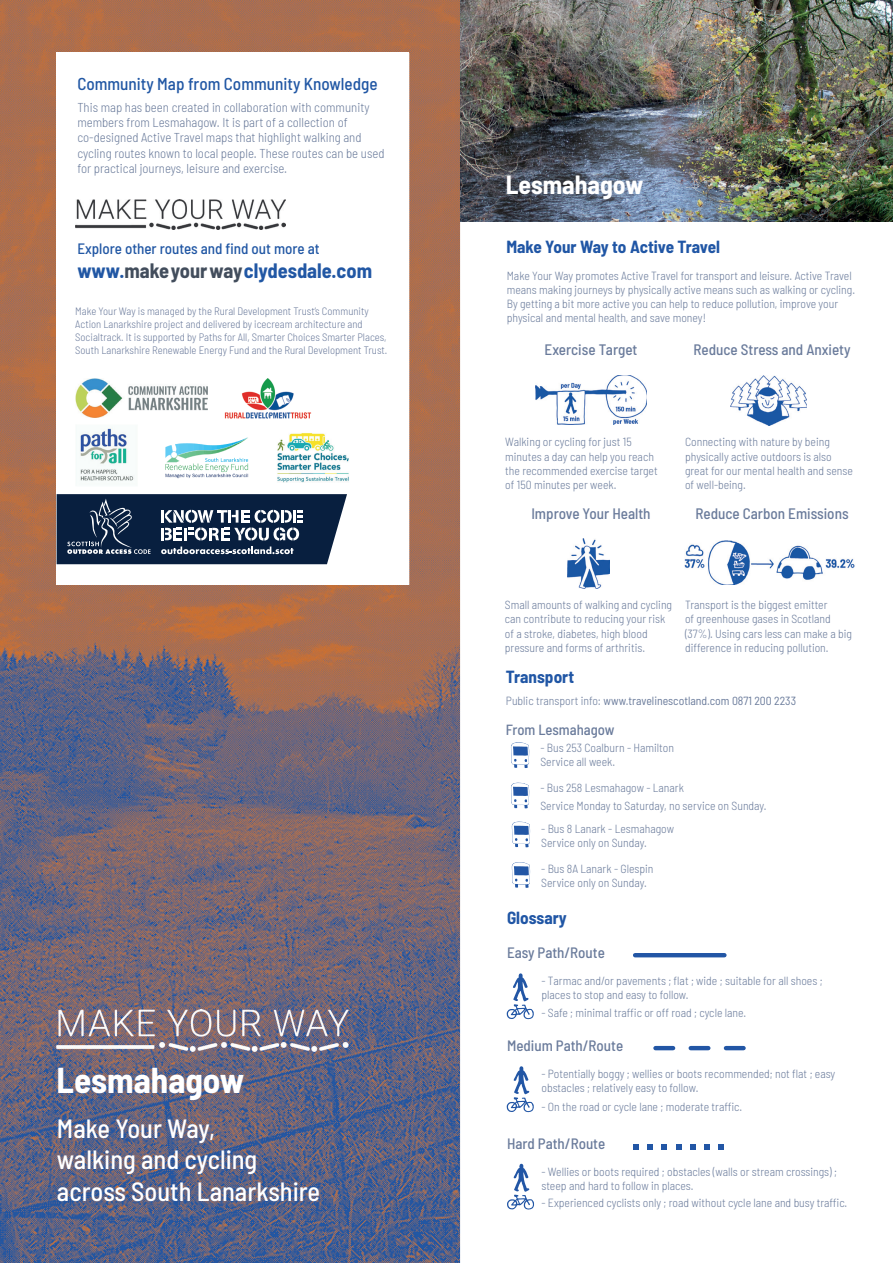
<style>
.page{position:relative;width:893px;height:1263px;background:#fff}
.page>*{position:absolute;margin:0;border:0;box-sizing:border-box;transform-origin:0 0}
.t1{font:700 semi-condensed 35.1px "Barlow";color:#fff}
.t2{font:500 semi-condensed 26.4px/31.7px "Barlow";color:#fff}
.t3{font:700 semi-condensed 25.8px "Barlow";color:#fff}
.t4{font:700 semi-condensed 20.4px "Barlow";color:#2157a4}
.t5{font:700 semi-condensed 17.1px "Barlow";color:#2056a5}
.t6{font:500 semi-condensed 17.1px "Barlow";color:#2157a4}
.t7{font:500 semi-condensed 15.15px "Barlow";color:#6a7b9b}
.t8{font:500 semi-condensed 15px "Barlow";color:#6a7b9b}
.t9{font:500 semi-condensed 15px "Barlow";color:#2157a4}
.t10{font:500 semi-condensed 14.7px "Barlow";color:#6a7b9b}
.t11{font:300 semi-condensed 12.9px/15.5px "Barlow";color:#6a7b9b}
.t12{font:300 semi-condensed 11.85px/14.1px "Barlow";color:#6a7b9b}
.t13{font:semi-condensed 11.85px "Barlow";color:#6a7b9b}
.t14{font:300 semi-condensed 10.65px/12.9px "Barlow";color:#6b7b9c}
.s1{color:#424d5c}
.s2{font-weight:300}
</style>
<div class="page">
<img style="left:0;top:0;width:460px;height:1263px">
<div style="left:57px;top:53px;width:352px;height:532px;background:#fff"></div>
<img style="left:224px;top:379px;width:88px;height:40px">
<img style="left:277px;top:433px;width:72px;height:50px">
<img style="left:76px;top:379px;width:131px;height:39px">
<svg style="left:57px;top:494px;width:290px;height:70px;background:#30435e"></svg>
<img style="left:80px;top:428px;width:55px;height:53px">
<img style="left:165px;top:437px;width:84px;height:42px">
<img style="left:57px;top:1009px;width:292px;height:42px">
<img style="left:76px;top:200px;width:209px;height:30px">
<img style="left:460px;top:0;width:433px;height:221px">
<img style="left:731px;top:375px;width:76px;height:50px">
<img style="left:536px;top:375px;width:111px;height:50px">
<img style="left:568px;top:539px;width:42px;height:49px">
<img style="left:685px;top:541px;width:170px;height:44px">
<svg style="left:507px;top:973px;width:27px;height:46px"></svg>
<svg style="left:507px;top:1066px;width:27px;height:46px"></svg>
<svg style="left:507px;top:1164px;width:27px;height:45px"></svg>
<svg style="left:655px;top:1046px;width:90px;height:4px"></svg>
<hr style="left:635px;top:953px;width:89px;height:4px;background:#2256a5">
<svg style="left:718px;top:1144px;width:6px;height:5px"></svg>
<svg style="left:704px;top:1144px;width:6px;height:5px"></svg>
<svg style="left:690px;top:1144px;width:6px;height:5px"></svg>
<svg style="left:676px;top:1144px;width:5px;height:5px"></svg>
<svg style="left:661px;top:1144px;width:6px;height:5px"></svg>
<svg style="left:647px;top:1144px;width:6px;height:5px"></svg>
<svg style="left:633px;top:1144px;width:6px;height:5px"></svg>
<svg style="left:511px;top:742px;width:18px;height:26px"></svg>
<svg style="left:511px;top:783px;width:18px;height:25px"></svg>
<svg style="left:512px;top:822px;width:18px;height:25px"></svg>
<svg style="left:512px;top:862px;width:18px;height:26px"></svg>
<h3 class="t6" style="left:77px;top:72px;width:302px">Community Map from Community Knowledge</h3>
<p class="t11" style="left:77px;top:98px;width:309px">This map has been created in collaboration with community members from Lesmahagow. It is part of a collection of co-designed Active Travel maps that highlight walking and cycling routes known to local people. These routes can be used for practical journeys, leisure and exercise.</p>
<p class="t9" style="left:77px;top:238px;width:244px">Explore other routes and find out more at</p>
<h3 class="t4" style="left:77px;top:256px;width:296px">www.<span class="s1">makeyourway</span>clydesdale.com</h3>
<p class="t14" style="left:75px;top:304px;width:314px">Make Your Way is managed by the Rural Development Trust’s Community Action Lanarkshire project and delivered by icecream architecture and Socialtrack. It is supported by Paths for All, Smarter Choices Smarter Places, South Lanarkshire Renewable Energy Fund and the Rural Development Trust.</p>
<h1 class="t1" style="left:57px;top:1055px;width:189px">Lesmahagow</h1>
<h2 class="t2" style="left:57px;top:1110px;width:265px">Make Your Way,<br>walking and cycling across South Lanarkshire</h2>
<h3 class="t3" style="left:506px;top:166px;width:139px">Lesmahagow</h3>
<h3 class="t5" style="left:506px;top:234px;width:215px">Make Your Way to Active Travel</h3>
<p class="t12" style="left:507px;top:267px;width:350px">Make Your Way promotes Active Travel for transport and leisure. Active Travel means making journeys by physically active means such as walking or cycling.<br>By getting a bit more active you can help to reduce pollution, improve your physical and mental health, and save money!</p>
<p class="t7" style="left:545px;top:339px;width:94px">Exercise Target</p>
<p class="t7" style="left:693px;top:339px;width:159px">Reduce Stress and Anxiety</p>
<p class="t12" style="left:505px;top:434px;width:154px">Walking or cycling for just 15 minutes a day can help you reach the recommended exercise target of 150 minutes per week.</p>
<p class="t12" style="left:685px;top:434px;width:169px">Connecting with nature by being physically active outdoors is also great for our mental health and sense of well-being.</p>
<p class="t7" style="left:531px;top:502px;width:121px">Improve Your Health</p>
<p class="t7" style="left:695px;top:502px;width:155px">Reduce Carbon Emissions</p>
<p class="t12" style="left:505px;top:597px;width:169px">Small amounts of walking and cycling can contribute to reducing your risk of a stroke, diabetes, high blood pressure and forms of arthritis.</p>
<p class="t12" style="left:685px;top:597px;width:168px">Transport is the biggest emitter<br>of greenhouse gases in Scotland (37%). Using cars less can make a big difference in reducing pollution.</p>
<h3 class="t5" style="left:506px;top:664px;width:70px">Transport</h3>
<p class="t13" style="left:506px;top:692px;width:292px"><span class="s2">Public transport info:</span> www.travelinescotland.com 0871 200 2233</p>
<p class="t10" style="left:506px;top:719px;width:110px">From Lesmahagow</p>
<p class="t12" style="left:540px;top:740px;width:135px">- Bus 253 Coalburn - Hamilton<br>Service all week.</p>
<p class="t12" style="left:540px;top:778px;width:228px;line-height:17.5px">- Bus 258 Lesmahagow - Lanark<br>Service Monday to Saturday, no service on Sunday.</p>
<p class="t12" style="left:541px;top:820px;width:134px">- Bus 8 Lanark - Lesmahagow<br>Service only on Sunday.</p>
<p class="t12" style="left:541px;top:861px;width:114px">- Bus 8A Lanark - Glespin<br>Service only on Sunday.</p>
<h3 class="t5" style="left:507px;top:905px;width:61px">Glossary</h3>
<p class="t8" style="left:507px;top:942px;width:99px">Easy Path/Route</p>
<p class="t12" style="left:541px;top:973px;width:283px">- Tarmac and/or pavements ; flat ; wide ; suitable for all shoes ; places to stop and easy to follow.</p>
<p class="t12" style="left:541px;top:1005px;width:206px">- Safe ; minimal traffic or off road ; cycle lane.</p>
<p class="t8" style="left:507px;top:1035px;width:118px">Medium Path/Route</p>
<p class="t12" style="left:541px;top:1066px;width:295px">- Potentially boggy ; wellies or boots recommended; not flat ; easy obstacles ; relatively easy to follow.</p>
<p class="t12" style="left:541px;top:1098px;width:202px">- On the road or cycle lane ; moderate traffic.</p>
<p class="t8" style="left:507px;top:1133px;width:100px">Hard Path/Route</p>
<p class="t12" style="left:541px;top:1163px;width:297px">- Wellies or boots required ; obstacles (walls or stream crossings) ; steep and hard to follow in places.</p>
<p class="t12" style="left:541px;top:1195px;width:307px">- Experienced cyclists only ; road without cycle lane and busy traffic.</p>
</div>
